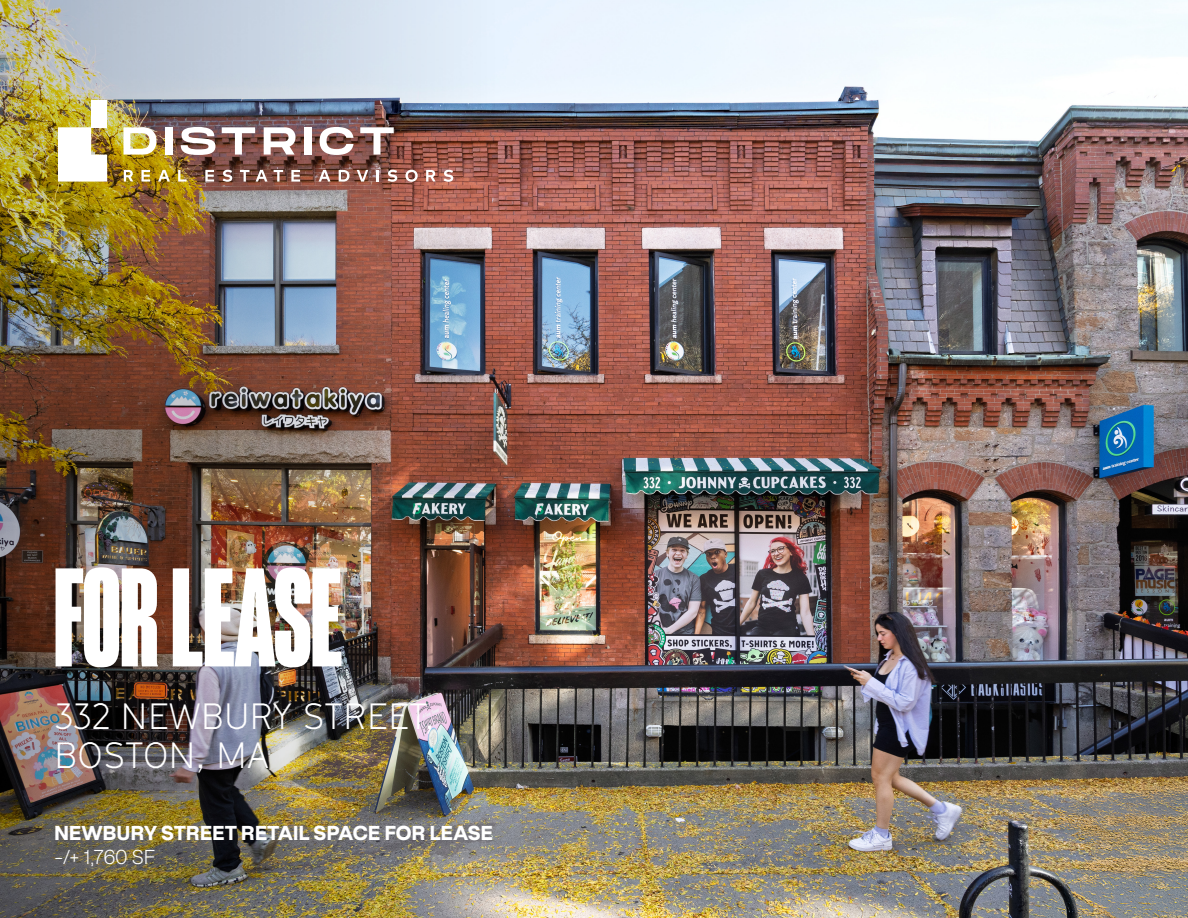
<style>
.page{position:relative;width:1188px;height:918px;background:#fff}
.page>*{position:absolute;margin:0;border:0;box-sizing:border-box;transform-origin:0 0}
.t1{font:800 129px "Arges Normal Extra";color:#fff}
.Sub_title{font:300 36px/39px "GT Cinetype";letter-spacing:.01em;color:#fff}
.B5_Rules_Bold_18_pt{font:800 18px "Rules";letter-spacing:-.01em;color:#fff}
.B2_Rules_Lt_12_pt{font:300 18px "Rules";color:#fff}
</style>
<div class="page">
<img style="left:495px;top:0;width:693px;height:918px">
<img style="left:0;top:0;width:495px;height:918px">
<div style="left:91px;top:100px;width:16px;height:27px;background:#fff"></div>
<svg style="left:58px;top:127px;width:49px;height:55px"></svg>
<svg style="left:123px;top:127px;width:33px;height:28px"></svg>
<div style="left:165px;top:127px;width:7px;height:28px;background:#fff"></div>
<svg style="left:181px;top:127px;width:34px;height:28px"></svg>
<svg style="left:222px;top:127px;width:33px;height:28px"></svg>
<svg style="left:264px;top:127px;width:31px;height:28px"></svg>
<div style="left:304px;top:127px;width:7px;height:28px;background:#fff"></div>
<svg style="left:320px;top:127px;width:34px;height:28px"></svg>
<svg style="left:360px;top:127px;width:34px;height:28px"></svg>
<svg style="left:124px;top:170px;width:9px;height:12px"></svg>
<svg style="left:426px;top:170px;width:10px;height:12px"></svg>
<svg style="left:141px;top:170px;width:9px;height:12px"></svg>
<svg style="left:158px;top:170px;width:12px;height:12px"></svg>
<svg style="left:178px;top:170px;width:9px;height:12px"></svg>
<svg style="left:205px;top:170px;width:9px;height:12px"></svg>
<svg style="left:223px;top:170px;width:9px;height:12px"></svg>
<svg style="left:240px;top:170px;width:10px;height:12px"></svg>
<svg style="left:256px;top:170px;width:12px;height:12px"></svg>
<svg style="left:274px;top:170px;width:9px;height:12px"></svg>
<svg style="left:291px;top:170px;width:9px;height:12px"></svg>
<svg style="left:319px;top:170px;width:12px;height:12px"></svg>
<svg style="left:339px;top:170px;width:11px;height:12px"></svg>
<svg style="left:357px;top:170px;width:11px;height:12px"></svg>
<svg style="left:376px;top:170px;width:3px;height:12px"></svg>
<svg style="left:388px;top:170px;width:9px;height:12px"></svg>
<svg style="left:405px;top:170px;width:13px;height:12px"></svg>
<svg style="left:444px;top:170px;width:9px;height:12px"></svg>
<p class="t1" style="left:54px;top:542px;width:289px">FOR LEASE</p>
<p class="Sub_title" style="left:54px;top:696px;width:382px">332 NEWBURY STREET,<br>BOSTON, MA</p>
<p class="B5_Rules_Bold_18_pt" style="left:54px;top:817px;width:441px">NEWBURY STREET RETAIL SPACE FOR LEASE</p>
<p class="B2_Rules_Lt_12_pt" style="left:54px;top:847px;width:103px">-/+ 1,760 SF</p>
</div>
